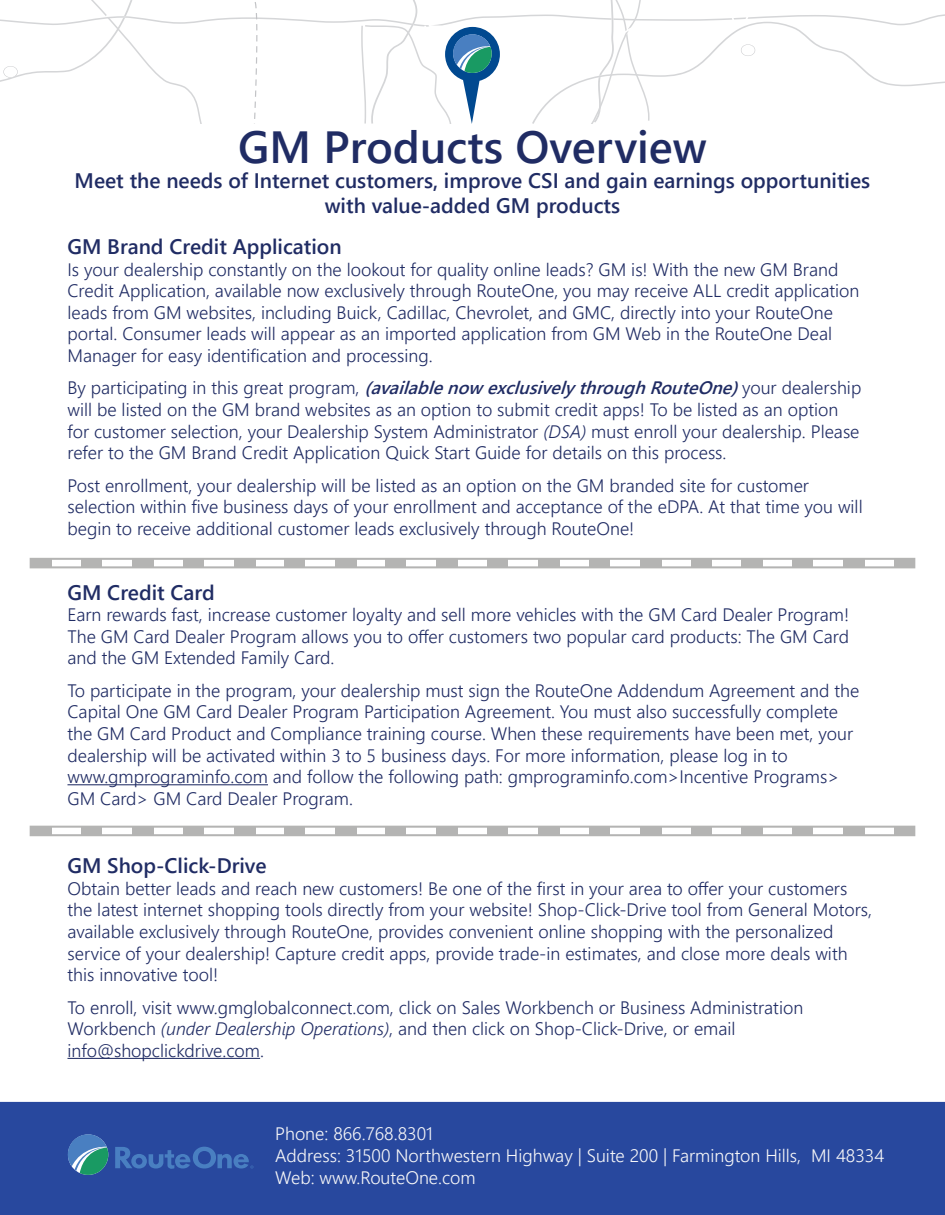
<style>
.page{position:relative;width:945px;height:1215px;background:#fff}
.page>*{position:absolute;margin:0;border:0;box-sizing:border-box;transform-origin:0 0}
.t1{font:45px "Webly Sleek UI Semibold";color:#202c64}
.t2{font:21px/25.2px "Webly Sleek UI Semibold";color:#202c64;text-align:center}
.t3{font:18px/21.6px "Webly Sleek UI Semilight";color:#202c64}
.t4{font:18px/21.6px "Webly Sleek UI Semilight";color:#f7f7f8}
.s1{font-family:"Webly Sleek UI Semibold";font-style:italic}
.s2{font-style:italic}
</style>
<div class="page">
<div style="left:0;top:1102px;width:945px;height:113px;background:#28489e"></div>
<svg style="left:68px;top:1134px;width:40px;height:41px;background:#4689a3"></svg>
<svg style="left:115px;top:1147px;width:138px;height:22px;background:#365fad"></svg>
<div style="left:31px;top:559px;width:21px;height:8px;background:#b4b4b3"></div>
<div style="left:81px;top:559px;width:21px;height:8px;background:#b4b4b3"></div>
<div style="left:132px;top:559px;width:22px;height:8px;background:#b4b4b3"></div>
<div style="left:183px;top:559px;width:21px;height:8px;background:#b4b4b3"></div>
<div style="left:234px;top:559px;width:21px;height:8px;background:#b4b4b3"></div>
<div style="left:285px;top:559px;width:20px;height:8px;background:#b4b4b3"></div>
<div style="left:335px;top:559px;width:21px;height:8px;background:#b4b4b3"></div>
<div style="left:386px;top:559px;width:20px;height:8px;background:#b4b4b3"></div>
<div style="left:436px;top:559px;width:22px;height:8px;background:#b4b4b3"></div>
<div style="left:487px;top:559px;width:21px;height:8px;background:#b4b4b3"></div>
<div style="left:538px;top:559px;width:22px;height:8px;background:#b4b4b3"></div>
<div style="left:589px;top:559px;width:21px;height:8px;background:#b4b4b3"></div>
<div style="left:640px;top:559px;width:22px;height:8px;background:#b4b4b3"></div>
<div style="left:691px;top:559px;width:21px;height:8px;background:#b4b4b3"></div>
<div style="left:742px;top:559px;width:21px;height:8px;background:#b4b4b3"></div>
<div style="left:792px;top:559px;width:21px;height:8px;background:#b4b4b3"></div>
<div style="left:843px;top:559px;width:22px;height:8px;background:#b4b4b3"></div>
<div style="left:894px;top:559px;width:21px;height:8px;background:#b4b4b3"></div>
<div style="left:30px;top:558px;width:885px;height:10px;border:2px solid #b4b4b3"></div>
<svg style="left:0;top:0;width:945px;height:124px"></svg>
<hr style="left:68px;top:784px;width:200px;height:1px;background:#202c64">
<hr style="left:68px;top:1058px;width:192px;height:1px;background:#202c64">
<div style="left:31px;top:827px;width:21px;height:8px;background:#b4b4b3"></div>
<div style="left:81px;top:827px;width:21px;height:8px;background:#b4b4b3"></div>
<div style="left:132px;top:827px;width:22px;height:8px;background:#b4b4b3"></div>
<div style="left:183px;top:827px;width:21px;height:8px;background:#b4b4b3"></div>
<div style="left:234px;top:827px;width:21px;height:8px;background:#b4b4b3"></div>
<div style="left:285px;top:827px;width:20px;height:8px;background:#b4b4b3"></div>
<div style="left:335px;top:827px;width:21px;height:8px;background:#b4b4b3"></div>
<div style="left:386px;top:827px;width:20px;height:8px;background:#b4b4b3"></div>
<div style="left:436px;top:827px;width:22px;height:8px;background:#b4b4b3"></div>
<div style="left:487px;top:827px;width:21px;height:8px;background:#b4b4b3"></div>
<div style="left:538px;top:827px;width:22px;height:8px;background:#b4b4b3"></div>
<div style="left:589px;top:827px;width:21px;height:8px;background:#b4b4b3"></div>
<div style="left:640px;top:827px;width:22px;height:8px;background:#b4b4b3"></div>
<div style="left:691px;top:827px;width:21px;height:8px;background:#b4b4b3"></div>
<div style="left:742px;top:827px;width:21px;height:8px;background:#b4b4b3"></div>
<div style="left:792px;top:827px;width:21px;height:8px;background:#b4b4b3"></div>
<div style="left:843px;top:827px;width:22px;height:8px;background:#b4b4b3"></div>
<div style="left:894px;top:827px;width:21px;height:8px;background:#b4b4b3"></div>
<div style="left:30px;top:826px;width:885px;height:10px;border:2px solid #b4b4b3"></div>
<h1 class="t1" style="left:238px;top:113px;width:470px">GM Products Overview</h1>
<p class="t2" style="left:75px;top:167px;width:797px">Meet the needs of Internet customers, improve CSI and gain earnings opportunities with value-added GM products</p>
<p class="t2" style="left:68px;top:233px;width:276px">GM Brand Credit Application</p>
<p class="t3" style="left:68px;top:258px;width:794px">Is your dealership constantly on the lookout for quality online leads? GM is! With the new GM Brand Credit Application, available now exclusively through RouteOne, you may receive ALL credit application leads from GM websites, including Buick, Cadillac, Chevrolet, and GMC, directly into your RouteOne portal. Consumer leads will appear as an imported application from GM Web in the RouteOne Deal Manager for easy identification and processing.</p>
<p class="t3" style="left:67px;top:377px;width:795px">By participating in this great program, <span class="s1">(availablenowexclusivelythroughRouteOne)</span>your dealership will be listed on the GM brand websites as an option to submit credit apps! To be listed as an option for customer selection, your Dealership System Administrator <span class="s2">(DSA)</span> must enroll your dealership. Please refer to the GM Brand Credit Application Quick Start Guide for details on this process.</p>
<p class="t3" style="left:67px;top:474px;width:797px">Post enrollment, your dealership will be listed as an option on the GM branded site for customer selection within five business days of your enrollment and acceptance of the eDPA. At that time you will begin to receive additional customer leads exclusively through RouteOne!</p>
<p class="t2" style="left:68px;top:579px;width:149px">GM Credit Card</p>
<p class="t3" style="left:68px;top:603px;width:783px;text-align:justify">Earn rewards fast, increase customer loyalty and sell more vehicles with the GM Card Dealer Program!<br>The GM Card Dealer Program allows you to offer customers two popular card products: The GM Card and the GM Extended Family Card.</p>
<p class="t3" style="left:68px;top:679px;width:793px">To participate in the program, your dealership must sign the RouteOne Addendum Agreement and the Capital One GM Card Dealer Program Participation Agreement. You must also successfully complete the GM Card Product and Compliance training course. When these requirements have been met, your dealership will be activated within 3 to 5 business days. For more information, please log in to www.gmprograminfo.com and follow the following path: gmprograminfo.com&gt;Incentive Programs&gt; GM Card&gt; GM Card Dealer Program.</p>
<p class="t2" style="left:68px;top:852px;width:201px">GM Shop-Click-Drive</p>
<p class="t3" style="left:68px;top:877px;width:806px">Obtain better leads and reach new customers! Be one of the first in your area to offer your customers the latest internet shopping tools directly from your website! Shop-Click-Drive tool from General Motors, available exclusively through RouteOne, provides convenient online shopping with the personalized service of your dealership! Capture credit apps, provide trade-in estimates, and close more deals with this innovative tool!</p>
<p class="t3" style="left:68px;top:996px;width:737px">To enroll, visit www.gmglobalconnect.com, click on Sales Workbench or Business Administration<br>Workbench <span class="s2">(under Dealership Operations)</span>, and then click on Shop-Click-Drive, or email info@shopclickdrive.com.</p>
<p class="t4" style="left:275px;top:1122px;width:611px">Phone: 866.768.8301<br>Address: 31500 Northwestern Highway | Suite 200 | Farmington Hills, MI 48334<br>Web: www.RouteOne.com</p>
</div>
